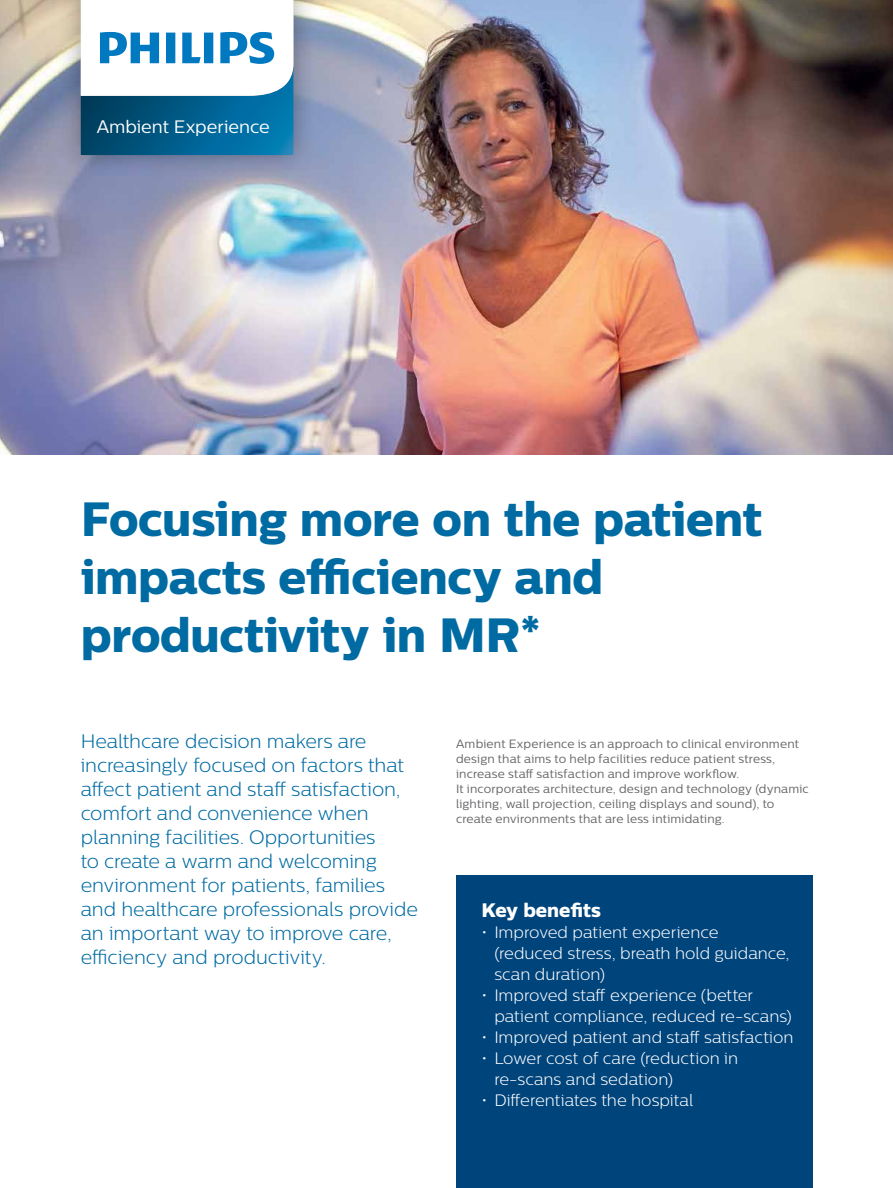
<style>
.page{position:relative;width:893px;height:1188px;background:#fff}
.page>*{position:absolute;margin:0;border:0;box-sizing:border-box;transform-origin:0 0}
.t1{font:48px/57.6px "Centrale Sans X Bold";letter-spacing:-.01em;color:#006ba3}
.t2{font:300 19.5px/24px "Centrale Sans";letter-spacing:-.005em;color:#006ba3}
.t3{font:19.5px "Centrale Sans X Bold";letter-spacing:-.005em;color:#fff}
.t4{font:18px "Centrale Sans";color:#fff}
.t5{font:300 16.5px/21px "Centrale Sans";color:#fff}
.t6{font:12px/15px "Centrale Sans";letter-spacing:.015em;color:#636466}
</style>
<div class="page">
<img style="left:0;top:0;width:893px;height:455px">
<div style="left:456px;top:875px;width:356px;height:313px;background:#00447c"></div>
<div style="left:57px;top:0;width:260px;height:179px;background:#000;opacity:.35"></div>
<svg style="left:81px;top:0;width:212px;height:155px"></svg>
<p class="t4" style="left:97px;top:116px;width:174px">Ambient Experience</p>
<h1 class="t1" style="left:81px;top:490px;width:683px">Focusing more on the patient impacts efficiency and productivity in MR*</h1>
<p class="t2" style="left:81px;top:729px;width:339px">Healthcare decision makers are increasingly focused on factors that affect patient and staff satisfaction, comfort and convenience when planning facilities. Opportunities<br>to create a warm and welcoming environment for patients, families and healthcare professionals provide an important way to improve care, efficiency and productivity.</p>
<p class="t6" style="left:456px;top:736px;width:354px">Ambient Experience is an approach to clinical environment design that aims to help facilities reduce patient stress, increase staff satisfaction and improve workflow.<br>It incorporates architecture, design and technology (dynamic lighting, wall projection, ceiling displays and sound), to create environments that are less intimidating.</p>
<p class="t3" style="left:482px;top:898px;width:121px">Key benefits</p>
<p class="t5" style="left:494px;top:921px;width:297px;text-indent:-13px">• Improved patient experience (reduced stress, breath hold guidance, scan duration)</p>
<p class="t5" style="left:494px;top:985px;width:299px;text-indent:-13px">• Improved staff experience (better patient compliance, reduced re-scans)</p>
<p class="t5" style="left:482px;top:1027px;width:314px">• Improved patient and staff satisfaction</p>
<p class="t5" style="left:494px;top:1048px;width:245px;text-indent:-13px">• Lower cost of care (reduction in re-scans and sedation)</p>
<p class="t5" style="left:482px;top:1090px;width:213px">• Differentiates the hospital</p>
</div>
